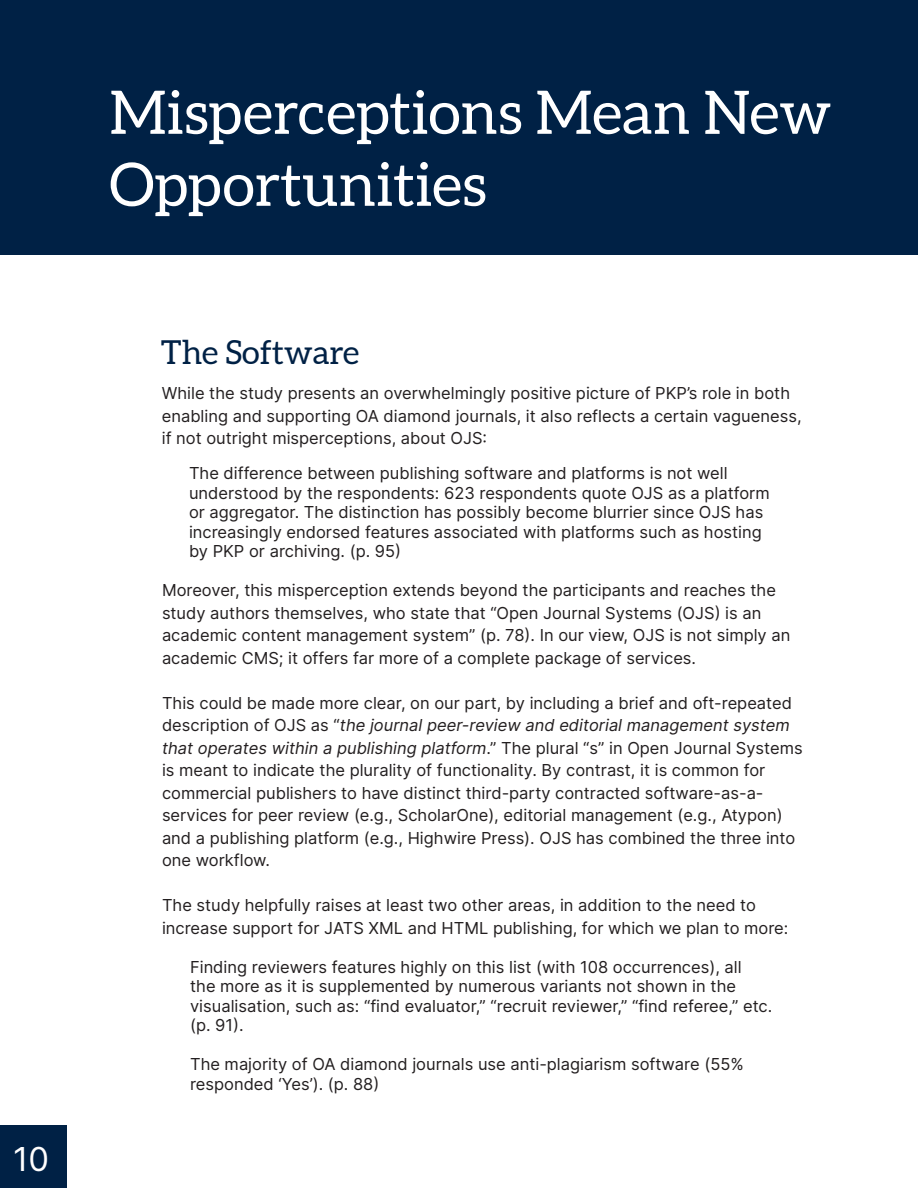
<style>
.page{position:relative;width:918px;height:1188px;background:#fff}
.page>*{position:absolute;margin:0;border:0;box-sizing:border-box;transform-origin:0 0}
.t1{font:60px/72px "Aleo";color:#fff}
.t2{font:33px "Aleo";color:#002145}
.t3{font:33px "Inter";color:#fff}
.t4{font:16.5px/22.5px "Inter";color:#231f20}
.s1{font-style:italic}
</style>
<div class="page">
<div style="left:0;top:0;width:918px;height:254px;background:#002145"></div>
<div style="left:0;top:1125px;width:67px;height:63px;background:#002145"></div>
<p class="t3" style="left:13px;top:1135px;width:37px">10</p>
<p class="t1" style="left:109px;top:79px;width:724px">Misperceptions Mean New<br>Opportunities</p>
<p class="t2" style="left:161px;top:334px;width:200px">The Software</p>
<p class="t4" style="left:162px;top:382px;width:641px">While the study presents an overwhelmingly positive picture of PKP’s role in both enabling and supporting OA diamond journals, it also reflects a certain vagueness, if not outright misperceptions, about OJS:</p>
<p class="t4" style="left:189px;top:463px;width:582px;line-height:19.5px">The difference between publishing software and platforms is not well understood by the respondents: 623 respondents quote OJS as a platform or aggregator. The distinction has possibly become blurrier since OJS has increasingly endorsed features associated with platforms such as hosting by PKP or archiving. (p. 95)</p>
<p class="t4" style="left:162px;top:579px;width:630px">Moreover, this misperception extends beyond the participants and reaches the study authors themselves, who state that “Open Journal Systems (OJS) is an academic content management system” (p. 78). In our view, OJS is not simply an academic CMS; it offers far more of a complete package of services.</p>
<p class="t4" style="left:162px;top:691px;width:642px">This could be made more clear, on our part, by including a brief and oft-repeated description of OJS as “<span class="s1">the journal peer-review and editorial management system that operates within a publishing platform</span>.” The plural “s” in Open Journal Systems is meant to indicate the plurality of functionality. By contrast, it is common for commercial publishers to have distinct third-party contracted software-as-a&shy;services for peer review (e.g., ScholarOne), editorial management (e.g., Atypon) and a publishing platform (e.g., Highwire Press). OJS has combined the three into one workflow.</p>
<p class="t4" style="left:162px;top:894px;width:628px">The study helpfully raises at least two other areas, in addition to the need to increase support for JATS XML and HTML publishing, for which we plan to more:</p>
<p class="t4" style="left:190px;top:957px;width:584px;line-height:19.5px">Finding reviewers features highly on this list (with 108 occurrences), all<br>the more as it is supplemented by numerous variants not shown in the visualisation, such as: “find evaluator,” “recruit reviewer,” “find referee,” etc. (p. 91).</p>
<p class="t4" style="left:190px;top:1054px;width:555px;line-height:19.5px">The majority of OA diamond journals use anti-plagiarism software (55% responded ‘Yes’). (p. 88)</p>
</div>
